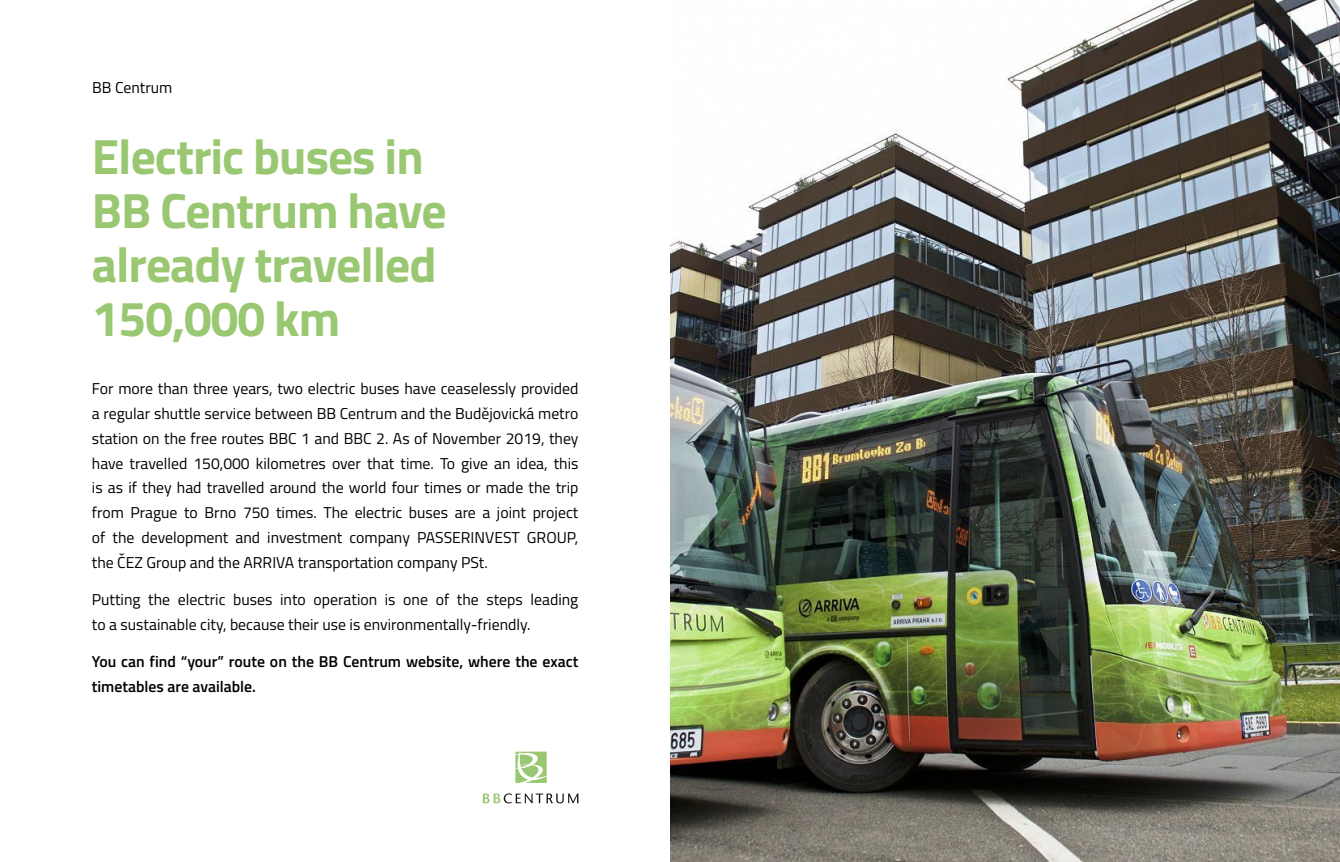
<style>
.page{position:relative;width:1340px;height:862px;background:#fff}
.page>*{position:absolute;margin:0;border:0;box-sizing:border-box;transform-origin:0 0}
.t1{font:700 49.5px/54px "Titillium Web";letter-spacing:-.02em;color:#9ac872}
.t2{font:15.75px/24.8px "Titillium Web";color:#000;text-align:justify}
.t3{font:600 15.75px/24.8px "Titillium Web";color:#000}
</style>
<div class="page">
<svg style="left:483px;top:793px;width:95px;height:10px"></svg>
<svg style="left:515px;top:751px;width:31px;height:31px"></svg>
<img style="left:670px;top:0;width:669px;height:861px">
<p class="t2" style="left:92px;top:74px;width:82px">BB Centrum</p>
<h1 class="t1" style="left:92px;top:127px;width:356px">Electric buses in<br>BB Centrum have already travelled<br>150,000 km</h1>
<p class="t2" style="left:92px;top:375px;width:488px">For more than three years, two electric buses have ceaselessly provided a regular shuttle service between BB Centrum and the Budějovická metro station on the free routes BBC 1 and BBC 2. As of November 2019, they have travelled 150,000 kilometres over that time. To give an idea, this is as if they had travelled around the world four times or made the trip from Prague to Brno 750 times. The electric buses are a joint project of the development and investment company PASSERINVEST GROUP, the ČEZ Group and the ARRIVA transportation company PSt.</p>
<p class="t2" style="left:92px;top:586px;width:488px">Putting the electric buses into operation is one of the steps leading to a sustainable city, because their use is environmentally-friendly.</p>
<p class="t3" style="left:92px;top:648px;width:488px">You can find “your” route on the BB Centrum website, where the exact timetables are available.</p>
</div>
